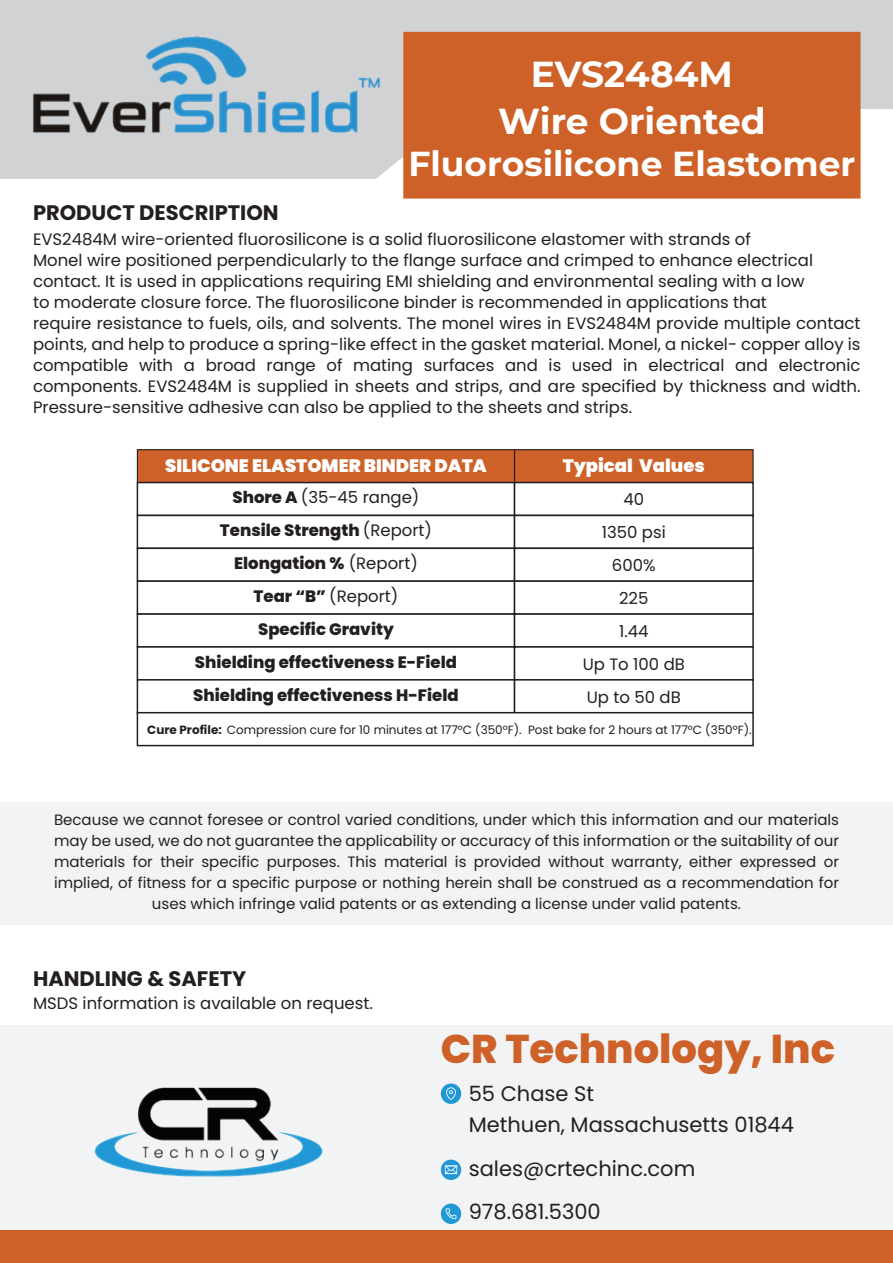
<style>
.page{position:relative;width:893px;height:1263px;background:#fff}
.page>*{position:absolute;margin:0;border:0;box-sizing:border-box;transform-origin:0 0}
.t1{font:800 40.05px "Poppins";color:#cd6128}
.t2{font:700 36px/46.8px "Montserrat";color:#fff;text-align:center}
.t3{font:700 34.5px "Montserrat";color:#fff}
.t4{font:21px/31.5px "Poppins";color:#231f20}
.t5{font:700 21px "Poppins";color:#231f20}
.t6{font:900 18px "Poppins";color:#fff}
.t7{font:16.5px/21px "Poppins";color:#231f20}
.t8{font:800 16.5px/33px "Poppins";color:#231f20;text-align:center}
.t9{font:15px/21px "Poppins";color:#231f20;text-align:center}
.t10{font:12px "Poppins";color:#231f20}
.s1{font-weight:400}
.s2{font-weight:700}
</style>
<div class="page">
<div style="left:0;top:0;width:893px;height:109px;background:#d1d2d4"></div>
<svg style="left:0;top:109px;width:10px;height:70px"></svg>
<div style="left:403px;top:32px;width:457px;height:167px;background:#cd6128;border:1px solid #cd6128"></div>
<div style="left:0;top:1025px;width:893px;height:205px;background:#f2f3f4"></div>
<div style="left:0;top:802px;width:893px;height:123px;background:#f2f3f4"></div>
<div style="left:0;top:1230px;width:893px;height:33px;background:#cd6128"></div>
<img style="left:94px;top:1087px;width:229px;height:90px">
<div style="left:441px;top:1203px;width:20px;height:21px;background:#2198d5;border-radius:50%"></div>
<svg style="left:446px;top:1208px;width:10px;height:11px"></svg>
<div style="left:441px;top:1083px;width:20px;height:21px;background:#2198d5;border-radius:50%"></div>
<svg style="left:446px;top:1087px;width:10px;height:13px"></svg>
<svg style="left:441px;top:1159px;width:20px;height:21px"></svg>
<svg style="left:445px;top:1165px;width:12px;height:9px"></svg>
<div style="left:137px;top:449px;width:378px;height:34px;background:#cd6128;border:1px solid #231f20"></div>
<div style="left:137px;top:482px;width:378px;height:34px;background:#fff;border:2px solid #231f20"></div>
<div style="left:137px;top:515px;width:378px;height:34px;background:#fff;border:2px solid #231f20"></div>
<div style="left:137px;top:548px;width:378px;height:34px;background:#fff;border:2px solid #231f20"></div>
<div style="left:137px;top:580px;width:378px;height:35px;background:#fff;border:2px solid #231f20"></div>
<div style="left:137px;top:613px;width:378px;height:35px;background:#fff;border:2px solid #231f20"></div>
<div style="left:137px;top:646px;width:378px;height:35px;background:#fff;border:2px solid #231f20"></div>
<div style="left:137px;top:679px;width:378px;height:34px;background:#fff;border:2px solid #231f20"></div>
<div style="left:514px;top:449px;width:240px;height:34px;background:#cd6128;border:1px solid #231f20"></div>
<div style="left:514px;top:482px;width:240px;height:34px;background:#fff;border:2px solid #231f20"></div>
<div style="left:514px;top:515px;width:240px;height:34px;background:#fff;border:2px solid #231f20"></div>
<div style="left:514px;top:548px;width:240px;height:34px;background:#fff;border:2px solid #231f20"></div>
<div style="left:514px;top:580px;width:240px;height:35px;background:#fff;border:2px solid #231f20"></div>
<div style="left:514px;top:613px;width:240px;height:35px;background:#fff;border:2px solid #231f20"></div>
<div style="left:514px;top:646px;width:240px;height:35px;background:#fff;border:2px solid #231f20"></div>
<div style="left:514px;top:679px;width:240px;height:34px;background:#fff;border:2px solid #231f20"></div>
<svg style="left:136px;top:711px;width:618px;height:36px"></svg>
<img style="left:10px;top:31px;width:397px;height:163px">
<p class="t5" style="left:33px;top:200px;width:247px">PRODUCT DESCRIPTION</p>
<h2 class="t2" style="left:498px;top:49px;width:269px">EVS2484M<br>Wire Oriented</h2>
<h3 class="t3" style="left:408px;top:139px;width:448px">Fluorosilicone Elastomer</h3>
<p class="t7" style="left:33px;top:229px;width:829px">EVS2484M wire-oriented fluorosilicone is a solid fluorosilicone elastomer with strands of<br>Monel wire positioned perpendicularly to the flange surface and crimped to enhance electrical contact. It is used in applications requiring EMI shielding and environmental sealing with a low<br>to moderate closure force. The fluorosilicone binder is recommended in applications that<br>require resistance to fuels, oils, and solvents. The monel wires in EVS2484M provide multiple contact points, and help to produce a spring-like effect in the gasket material. Monel, a nickel- copper alloy is compatible with a broad range of mating surfaces and is used in electrical and electronic components. EVS2484M is supplied in sheets and strips, and are specified by thickness and width.<br>Pressure-sensitive adhesive can also be applied to the sheets and strips.</p>
<p class="t6" style="left:165px;top:455px;width:323px">SILICONE ELASTOMER BINDER DATA</p>
<p class="t6" style="left:563px;top:455px;width:144px">Typical Values</p>
<p class="t8" style="left:193px;top:481px;width:267px">Shore A <span class="s1">(35-45 range)<br></span>Tensile Strength <span class="s1">(Report)<br></span>Elongation % <span class="s1">(Report)<br></span>Tear “B” <span class="s1">(Report)<br></span>Specific Gravity<br>Shielding effectiveness E-Field<br>Shielding effectiveness H-Field</p>
<p class="t7" style="left:583px;top:483px;width:104px;line-height:33px;text-align:center">40<br>1350 psi<br>600%<br>225<br>1.44<br>Up To 100 dB<br>Up to 50 dB</p>
<p class="t10" style="left:147px;top:723px;width:606px"><span class="s2">Cure Profile:</span> Compression cure for 10 minutes at 177°C (350°F). Post bake for 2 hours at 177°C (350°F).</p>
<p class="t9" style="left:54px;top:810px;width:786px">Because we cannot foresee or control varied conditions, under which this information and our materials may be used, we do not guarantee the applicability or accuracy of this information or the suitability of our materials for their specific purposes. This material is provided without warranty, either expressed or implied, of fitness for a specific purpose or nothing herein shall be construed as a recommendation for uses which infringe valid patents or as extending a license under valid patents.</p>
<p class="t5" style="left:33px;top:966px;width:215px">HANDLING &amp; SAFETY</p>
<p class="t7" style="left:33px;top:993px;width:341px">MSDS information is available on request.</p>
<h1 class="t1" style="left:441px;top:1025px;width:396px">CR Technology, Inc</h1>
<p class="t4" style="left:469px;top:1077px;width:327px">55 Chase St<br>Methuen, Massachusetts 01844</p>
<p class="t4" style="left:469px;top:1146px;width:228px;line-height:43.5px">sales@crtechinc.com<br>978.681.5300</p>
</div>
